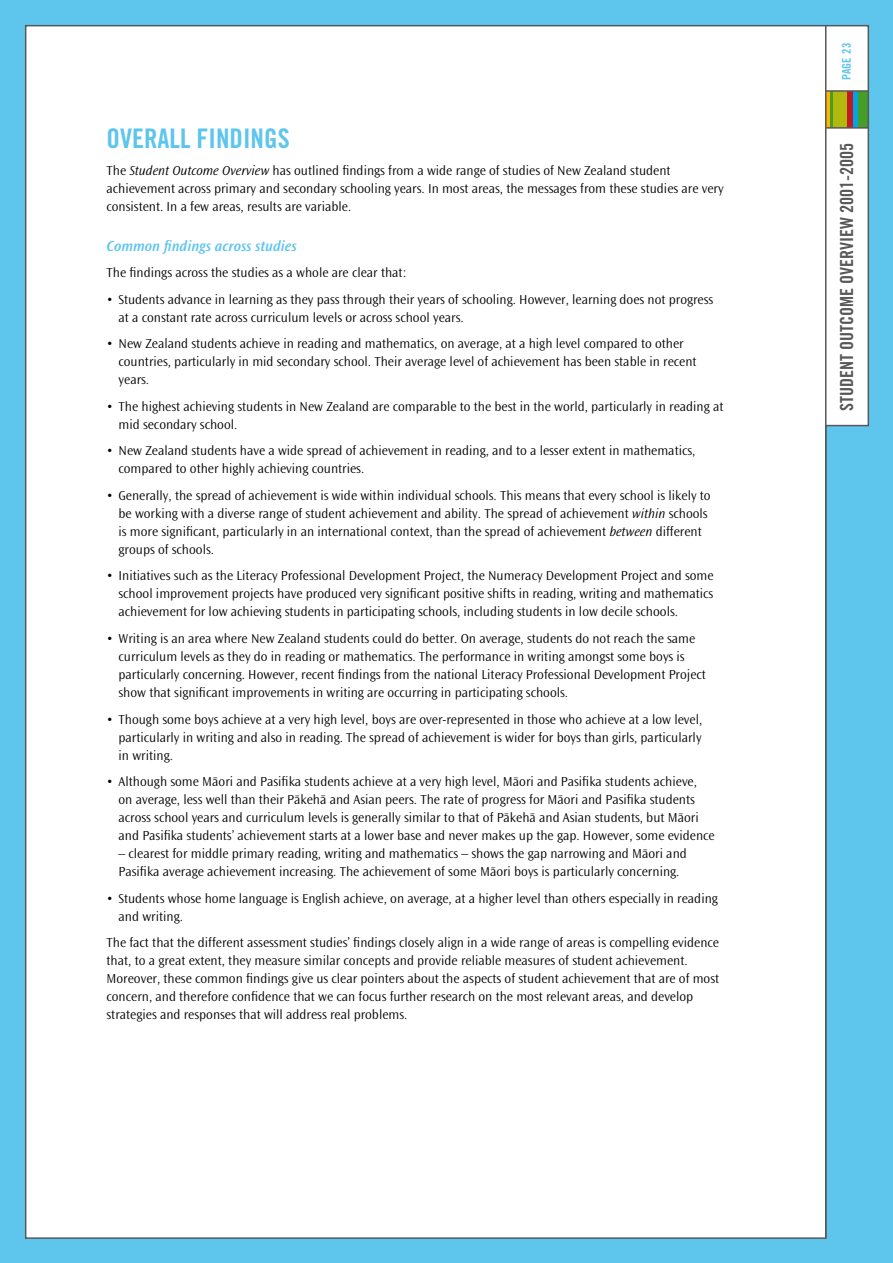
<style>
.page{position:relative;width:893px;height:1263px;background:#fff}
.page>*{position:absolute;margin:0;border:0;box-sizing:border-box;transform-origin:0 0}
.t1{font:27px "Trade Gothic Bold Cond Twenty";color:#5ec5ed}
.t2{font:18px "Trade Gothic Bold Cond Twenty";color:#58585a}
.t3{font:italic 600 15px "Ocean Sans Maori";color:#5ec5ed}
.t4{font:300 13.5px/18px "Ocean Sans Maori";color:#000}
.t5{font:12px "Trade Gothic Bold Cond Twenty";color:#5ec5ed}
.s1{font-style:italic}
</style>
<div class="page">
<div style="left:0;top:0;width:892px;height:1262px;background:#5ec5ed"></div>
<div style="left:25px;top:25px;width:844px;height:1214px;background:#fff"></div>
<hr style="left:824px;top:26px;width:2px;height:1212px;background:#58585a">
<hr style="left:825px;top:127px;width:43px;height:2px;background:#58585a">
<hr style="left:825px;top:90px;width:43px;height:2px;background:#58585a">
<h1 class="t1" style="left:106px;top:122px;width:184px">OVERALL FINDINGS</h1>
<p class="t4" style="left:106px;top:162px;width:618px">The <span class="s1">Student Outcome Overview</span> has outlined findings from a wide range of studies of New Zealand student achievement across primary and secondary schooling years. In most areas, the messages from these studies are very consistent. In a few areas, results are variable.</p>
<p class="t3" style="left:106px;top:237px;width:191px">Common findings across studies</p>
<p class="t4" style="left:106px;top:264px;width:301px">The findings across the studies as a whole are clear that:</p>
<p class="t4" style="left:118px;top:290px;width:596px;text-indent:-12px">• Students advance in learning as they pass through their years of schooling. However, learning does not progress at a constant rate across curriculum levels or across school years.</p>
<p class="t4" style="left:118px;top:335px;width:579px;text-indent:-12px">• New Zealand students achieve in reading and mathematics, on average, at a high level compared to other countries, particularly in mid secondary school. Their average level of achievement has been stable in recent years.</p>
<p class="t4" style="left:118px;top:397px;width:606px;text-indent:-12px">• The highest achieving students in New Zealand are comparable to the best in the world, particularly in reading at mid secondary school.</p>
<p class="t4" style="left:118px;top:442px;width:578px;text-indent:-12px">• New Zealand students have a wide spread of achievement in reading, and to a lesser extent in mathematics, compared to other highly achieving countries.</p>
<p class="t4" style="left:118px;top:486px;width:593px;text-indent:-12px">• Generally, the spread of achievement is wide within individual schools. This means that every school is likely to be working with a diverse range of student achievement and ability. The spread of achievement <span class="s1">within</span> schools is more significant, particularly in an international context, than the spread of achievement <span class="s1">between</span> different groups of schools.</p>
<p class="t4" style="left:118px;top:567px;width:596px;text-align:justify;text-indent:-12px">• Initiatives such as the Literacy Professional Development Project, the Numeracy Development Project and some school improvement projects have produced very significant positive shifts in reading, writing and mathematics achievement for low achieving students in participating schools, including students in low decile schools.</p>
<p class="t4" style="left:118px;top:629px;width:588px;text-indent:-12px">• Writing is an area where New Zealand students could do better. On average, students do not reach the same curriculum levels as they do in reading or mathematics. The performance in writing amongst some boys is particularly concerning. However, recent findings from the national Literacy Professional Development Project show that significant improvements in writing are occurring in participating schools.</p>
<p class="t4" style="left:118px;top:710px;width:585px;text-align:justify;text-indent:-12px">• Though some boys achieve at a very high level, boys are over-represented in those who achieve at a low level, particularly in writing and also in reading. The spread of achievement is wider for boys than girls, particularly in writing.</p>
<p class="t4" style="left:118px;top:772px;width:597px;text-indent:-12px">• Although some Mäori and Pasifika students achieve at a very high level, Mäori and Pasifika students achieve,<br>on average, less well than their Päkehä and Asian peers. The rate of progress for Mäori and Pasifika students across school years and curriculum levels is generally similar to that of Päkehä and Asian students, but Mäori and Pasifika students’ achievement starts at a lower base and never makes up the gap. However, some evidence</p>
<p class="t4" style="left:118px;top:844px;width:569px">– clearest for middle primary reading, writing and mathematics – shows the gap narrowing and Mäori and<br>Pasifika average achievement increasing. The achievement of some Mäori boys is particularly concerning.</p>
<p class="t4" style="left:118px;top:889px;width:600px;text-indent:-12px">• Students whose home language is English achieve, on average, at a higher level than others especially in reading and writing.</p>
<p class="t4" style="left:106px;top:933px;width:614px">The fact that the different assessment studies’ findings closely align in a wide range of areas is compelling evidence that, to a great extent, they measure similar concepts and provide reliable measures of student achievement.<br>Moreover, these common findings give us clear pointers about the aspects of student achievement that are of most concern, and therefore confidence that we can focus further research on the most relevant areas, and develop strategies and responses that will address real problems.</p>
<p class="t5" style="left:839px;top:80px;width:38px;rotate:-90deg">PAGE 23</p>
<h2 class="t2" style="left:835px;top:411px;width:269px;rotate:-90deg">STUDENT OUTCOME OVERVIEW 2001-2005</h2>
</div>
